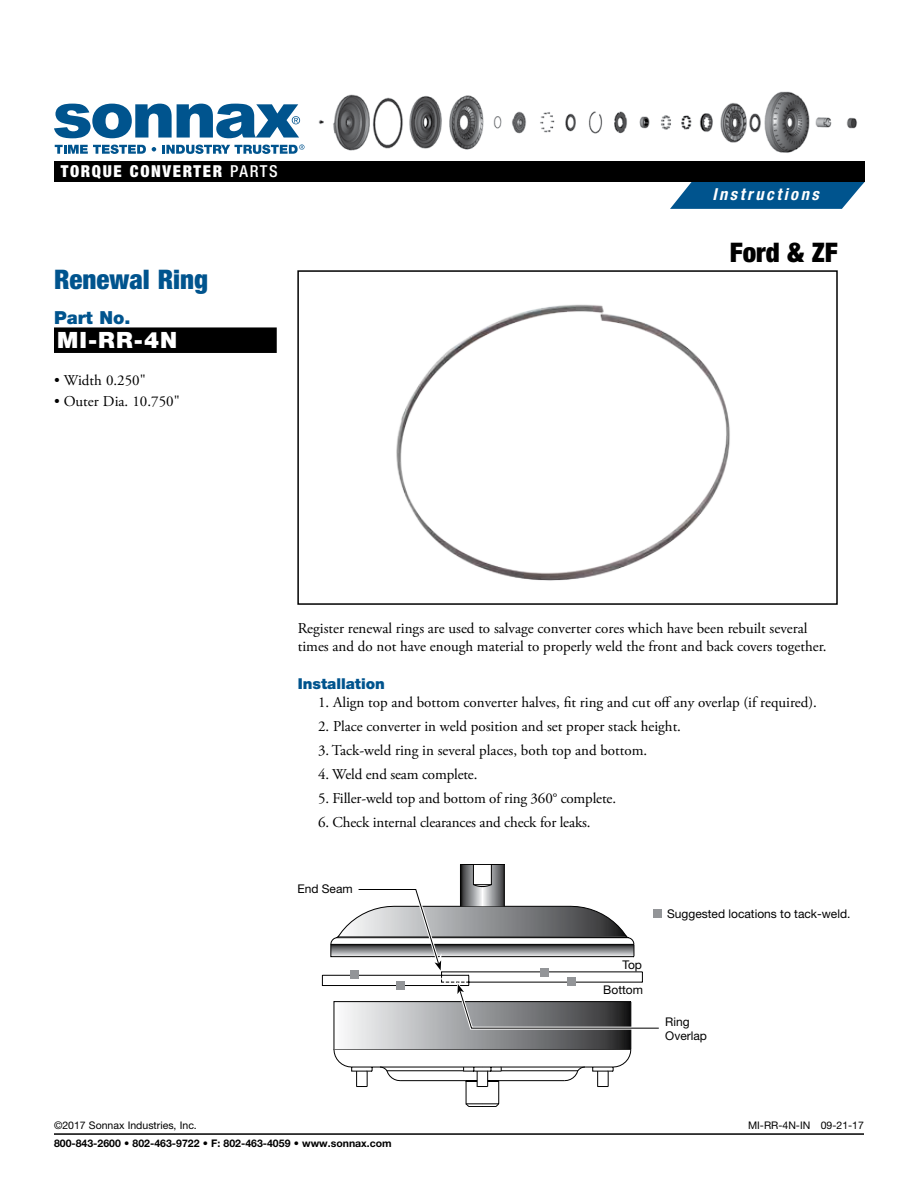
<style>
.page{position:relative;width:918px;height:1188px;background:#fff}
.page>*{position:absolute;margin:0;border:0;box-sizing:border-box;transform-origin:0 0}
.t1{font:900 condensed 27px "Helvetica Neue LT Std";color:#00548e}
.t2{font:900 condensed 27px "Helvetica Neue LT Std";color:#000}
.t3{font:900 22.5px "Helvetica Neue LT Std";color:#fff}
.t4{font:900 18px "Helvetica Neue LT Std";color:#00548e}
.t5{font:900 condensed 16.5px "Helvetica Neue LT Std";letter-spacing:.1em;color:#fff}
.t6{font:italic 700 condensed 16.5px "Helvetica Neue LT Std";letter-spacing:.155em;color:#fff}
.t7{font:15px/18px "Adobe Garamond Pro";color:#000}
.t8{font:900 15px "Helvetica Neue LT Std";color:#00548e}
.t9{font:12px/14.4px "Helvetica Neue LT Std";color:#000}
.t10{font:700 10.5px "Helvetica Neue LT Std";color:#000}
.t11{font:10.5px "Helvetica Neue LT Std";color:#000}
.s1{font-weight:500}
</style>
<div class="page">
<img style="left:396px;top:304px;width:334px;height:277px">
<div style="left:297px;top:270px;width:541px;height:335px;border:2px solid #000"></div>
<div style="left:54px;top:327px;width:223px;height:26px;background:#000"></div>
<svg style="left:322px;top:970px;width:321px;height:16px"></svg>
<div style="left:653px;top:909px;width:9px;height:9px;background:#939598"></div>
<svg style="left:330px;top:864px;width:305px;height:106px"></svg>
<div style="left:540px;top:968px;width:9px;height:8px;background:#939598"></div>
<div style="left:567px;top:977px;width:9px;height:9px;background:#939598"></div>
<div style="left:350px;top:970px;width:8px;height:9px;background:#939598"></div>
<div style="left:396px;top:981px;width:9px;height:9px;background:#939598"></div>
<svg style="left:333px;top:982px;width:326px;height:125px"></svg>
<hr style="left:54px;top:1133px;width:810px;height:2px;background:#000">
<img style="left:318px;top:91px;width:539px;height:62px">
<svg style="left:670px;top:182px;width:195px;height:27px;background:#1e689b"></svg>
<div style="left:54px;top:161px;width:811px;height:21px;background:#000"></div>
<svg style="left:55px;top:145px;width:91px;height:9px"></svg>
<svg style="left:152px;top:147px;width:4px;height:4px"></svg>
<svg style="left:162px;top:144px;width:142px;height:10px"></svg>
<svg style="left:54px;top:104px;width:246px;height:34px"></svg>
<p class="t5" style="left:61px;top:161px;width:219px">TORQUE CONVERTER <span class="s1">PARTS</span></p>
<h1 class="t1" style="left:54px;top:263px;width:156px">Renewal Ring</h1>
<p class="t4" style="left:54px;top:307px;width:78px">Part No.</p>
<h2 class="t3" style="left:57px;top:327px;width:122px">MI-RR-4N</h2>
<p class="t7" style="left:54px;top:372px;width:93px">• Width 0.250"</p>
<p class="t7" style="left:54px;top:393px;width:127px">• Outer Dia. 10.750"</p>
<p class="t6" style="left:712px;top:185px;width:108px">Instructions</p>
<h1 class="t2" style="left:730px;top:236px;width:109px">Ford &amp; ZF</h1>
<p class="t7" style="left:298px;top:620px;width:530px">Register renewal rings are used to salvage converter cores which have been rebuilt several times and do not have enough material to properly weld the front and back covers together.</p>
<p class="t8" style="left:298px;top:675px;width:89px">Installation</p>
<p class="t7" style="left:318px;top:694px;width:500px">1. Align top and bottom converter halves, fit ring and cut off any overlap (if required).</p>
<p class="t7" style="left:318px;top:718px;width:365px">2. Place converter in weld position and set proper stack height.</p>
<p class="t7" style="left:318px;top:742px;width:331px">3. Tack-weld ring in several places, both top and bottom.</p>
<p class="t7" style="left:318px;top:766px;width:161px">4. Weld end seam complete.</p>
<p class="t7" style="left:318px;top:790px;width:300px">5. Filler-weld top and bottom of ring 360° complete.</p>
<p class="t7" style="left:318px;top:814px;width:274px">6. Check internal clearances and check for leaks.</p>
<p class="t9" style="left:297px;top:881px;width:57px">End Seam</p>
<p class="t9" style="left:603px;top:952px;width:41px;line-height:25.3px;text-align:right">Top<br>Bottom</p>
<p class="t9" style="left:667px;top:906px;width:185px">Suggested locations to tack-weld.</p>
<p class="t9" style="left:665px;top:1014px;width:43px">Ring<br>Overlap</p>
<p class="t11" style="left:54px;top:1119px;width:144px">©2017 Sonnax Industries, Inc.</p>
<p class="t11" style="left:748px;top:1119px;width:117px">MI-RR-4N-IN 09-21-17</p>
<p class="t10" style="left:54px;top:1137px;width:339px">800-843-2600 • 802-463-9722 • F: 802-463-4059 • www.sonnax.com</p>
</div>
